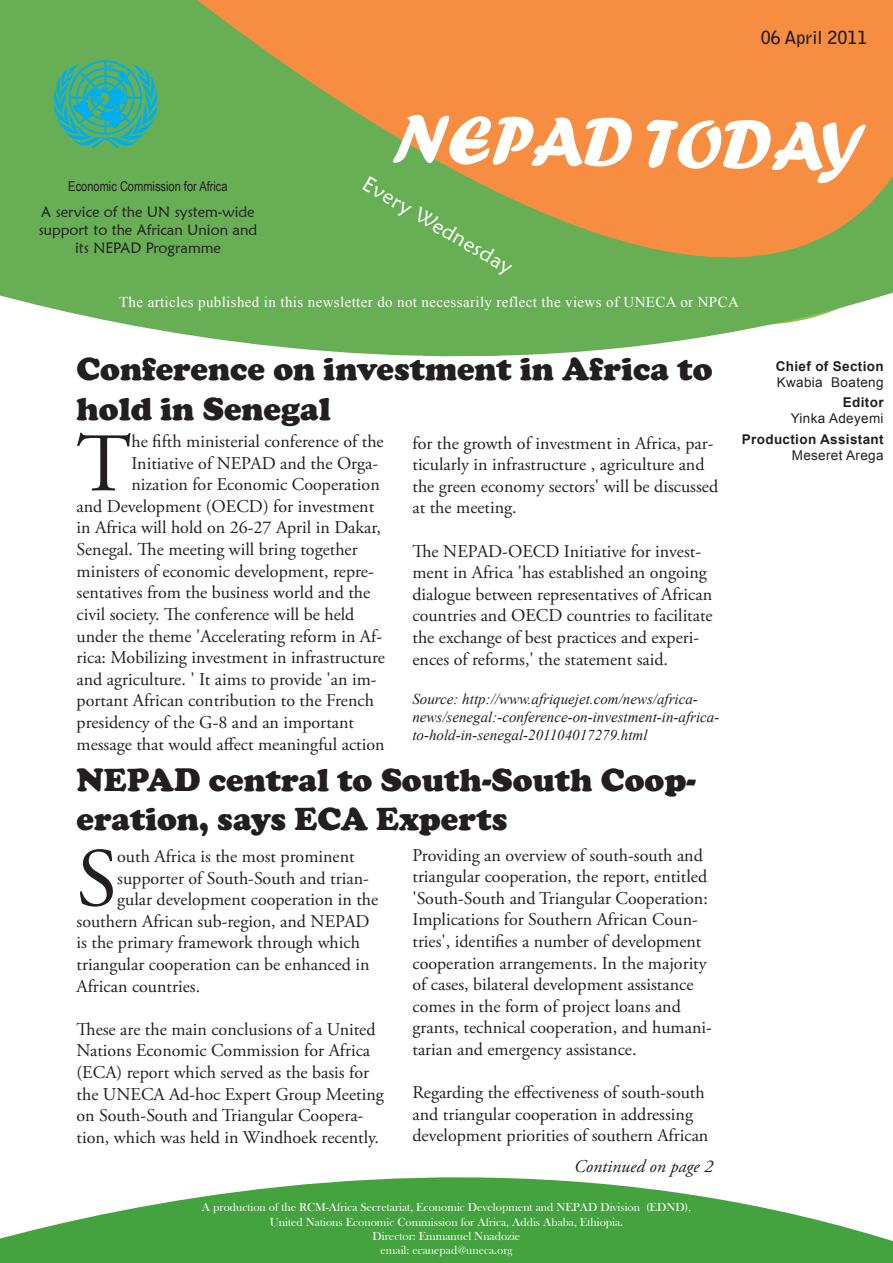
<style>
.page{position:relative;width:893px;height:1263px;background:#fff}
.page>*{position:absolute;margin:0;border:0;box-sizing:border-box;transform-origin:0 0}
.body_text{font:83.1px "Adobe Garamond Pro";color:#231f20}
.t1{font:72px "Forte";color:#fff}
.heading1{font:900 33px/39.6px "Cooper";color:#231f20}
.Body{font:21px "Maiandra GD";color:#fff}
.body_text-2{font:18px/21.6px "Adobe Garamond Pro";color:#231f20}
.t2{font:italic 18px "Adobe Garamond Pro";color:#231f20}
.t3{font:700 18px "Bell Gothic Std";color:#231f20}
.body_text-3{font:italic 15px/18px "Times New Roman";color:#231f20}
.Body-2{font:15px "Times New Roman";letter-spacing:.025em;color:#fff}
.t4{font:15px/18px "Maiandra GD";color:#231f20;text-align:center}
.Body-3{font:700 13.5px/16.2px "Arial";letter-spacing:.025em;color:#231f20}
.Body-4{font:13.5px/16.2px "Arial";letter-spacing:.025em;color:#231f20;text-align:right}
.t5{font:13.5px "Arial Narrow";color:#231f20}
.t6{font:12px/14.4px "Bask Old Face";color:#fff;text-align:center}
.s1{font-weight:400}
.s2{font-weight:700}
</style>
<div class="page">
<svg style="left:0;top:1177px;width:893px;height:86px;fill:#44a33e"></svg>
<svg style="left:0;top:0;width:893px;height:357px;background:#a9a556"></svg>
<svg style="left:54px;top:60px;width:126px;height:99px;background:#47ae83"></svg>
<p class="t5" style="left:68px;top:176px;width:161px">Economic Commission for Africa</p>
<p class="t4" style="left:39px;top:203px;width:220px">A service of the UN system-wide support to the African Union and its NEPAD Programme</p>
<p class="t3" style="left:761px;top:26px;width:108px">06 April 2011</p>
<p class="t1" style="left:392px;top:97px;width:476px;rotate:1deg">NEPAD TODAY</p>
<p class="Body" style="left:371px;top:171px;width:172px;rotate:30deg">Every Wednesday</p>
<p class="Body-2" style="left:119px;top:292px;width:621px">The articles published in this newsletter do not necessarily reflect the views of UNECA or NPCA</p>
<p class="heading1" style="left:77px;top:349px;width:637px">Conference on investment in Africa to hold in Senegal</p>
<p class="body_text" style="left:77px;top:414px;width:56px">T</p>
<p class="body_text-2" style="left:131px;top:431px;width:254px">he fifth ministerial conference of the</p>
<p class="body_text-2" style="left:412px;top:433px;width:307px">for the growth of investment in Africa, par&shy;ticularly in infrastructure , agriculture and the green economy sectors' will be discussed at the meeting.</p>
<p class="body_text-2" style="left:412px;top:541px;width:302px">The NEPAD-OECD Initiative for invest&shy;ment in Africa 'has established an ongoing dialogue between representatives of African countries and OECD countries to facilitate the exchange of best practices and experi&shy;ences of reforms,' the statement said.</p>
<p class="body_text-3" style="left:412px;top:690px;width:308px">Source: http://www.afriquejet.com/news/africa&shy;news/senegal:-conference-on-investment-in-africa&shy;to-hold-in-senegal-201104017279.html</p>
<p class="heading1" style="left:77px;top:760px;width:621px">NEPAD central to South-South Coop&shy;eration, says ECA Experts</p>
<p class="body_text" style="left:77px;top:829px;width:42px">S</p>
<p class="body_text-2" style="left:117px;top:846px;width:239px">outh Africa is the most prominent</p>
<p class="body_text-2" style="left:131px;top:453px;width:248px">Initiative of NEPAD and the Orga-</p>
<p class="body_text-2" style="left:131px;top:474px;width:250px">nization for Economic Cooperation</p>
<p class="body_text-2" style="left:77px;top:496px;width:299px">and Development (OECD) for investment</p>
<p class="body_text-2" style="left:77px;top:518px;width:306px">in Africa will hold on 26-27 April in Dakar,</p>
<p class="body_text-2" style="left:77px;top:539px;width:283px">Senegal. The meeting will bring together</p>
<p class="body_text-2" style="left:77px;top:561px;width:299px">ministers of economic development, repre-</p>
<p class="body_text-2" style="left:77px;top:582px;width:295px">sentatives from the business world and the</p>
<p class="body_text-2" style="left:77px;top:604px;width:279px">civil society. The conference will be held</p>
<p class="body_text-2" style="left:77px;top:626px;width:307px">under the theme 'Accelerating reform in Af-</p>
<p class="body_text-2" style="left:77px;top:647px;width:310px">rica: Mobilizing investment in infrastructure</p>
<p class="body_text-2" style="left:77px;top:669px;width:302px">and agriculture. ' It aims to provide 'an im-</p>
<p class="body_text-2" style="left:77px;top:690px;width:299px">portant African contribution to the French</p>
<p class="body_text-2" style="left:77px;top:712px;width:279px">presidency of the G-8 and an important</p>
<p class="body_text-2" style="left:77px;top:734px;width:309px">message that would affect meaningful action</p>
<p class="body_text-2" style="left:412px;top:845px;width:301px">Providing an overview of south-south and triangular cooperation, the report, entitled 'South-South and Triangular Cooperation:<br>Implications for Southern African Coun&shy;tries', identifies a number of development cooperation arrangements. In the majority of cases, bilateral development assistance comes in the form of project loans and grants, technical cooperation, and humani&shy;tarian and emergency assistance.</p>
<p class="body_text-2" style="left:412px;top:1082px;width:297px">Regarding the effectiveness of south-south and triangular cooperation in addressing development priorities of southern African</p>
<p class="body_text-2" style="left:117px;top:868px;width:253px">supporter of South-South and trian-</p>
<p class="body_text-2" style="left:117px;top:889px;width:263px">gular development cooperation in the</p>
<p class="body_text-2" style="left:77px;top:911px;width:295px">southern African sub-region, and NEPAD</p>
<p class="body_text-2" style="left:77px;top:932px;width:285px">is the primary framework through which</p>
<p class="body_text-2" style="left:77px;top:954px;width:295px">triangular cooperation can be enhanced in</p>
<p class="body_text-2" style="left:77px;top:976px;width:125px">African countries.</p>
<p class="body_text-2" style="left:77px;top:1019px;width:309px">These are the main conclusions of a United Nations Economic Commission for Africa (ECA) report which served as the basis for the UNECA Ad-hoc Expert Group Meeting on South-South and Triangular Coopera&shy;tion, which was held in Windhoek recently.</p>
<p class="t2" style="left:574px;top:1155px;width:140px">Continued on page 2</p>
<p class="t6" style="left:202px;top:1200px;width:491px">A production of the RCM-Africa Secretariat, Economic Development and NEPAD Division (EDND),<br>United Nations Economic Commission for Africa, Addis Ababa, Ethiopia.</p>
<p class="t6" style="left:373px;top:1229px;width:149px">Director: Emmanuel Nnadozie</p>
<p class="t6" style="left:381px;top:1243px;width:133px">email: ecanepad@uneca.org</p>
<p class="Body-3" style="left:776px;top:358px;width:109px">Chief of Section<br><span class="s1">Kwabia Boateng</span></p>
<p class="Body-4" style="left:791px;top:394px;width:94px"><span class="s2">Editor<br></span>Yinka Adeyemi</p>
<p class="Body-3" style="left:742px;top:431px;width:143px">Production Assistant</p>
<p class="Body-4" style="left:792px;top:447px;width:93px">Meseret Arega</p>
</div>
